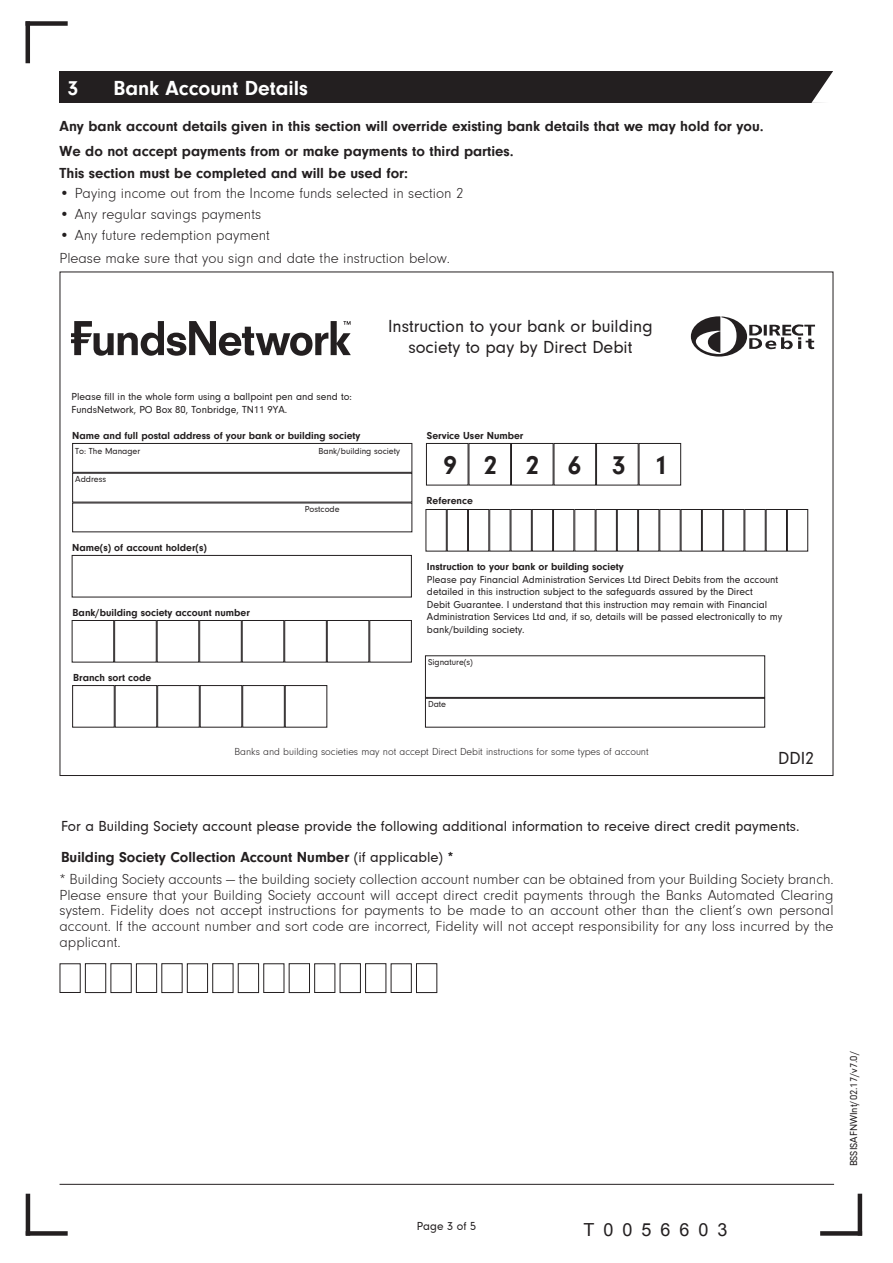
<style>
.page{position:relative;width:893px;height:1263px;background:#fff}
.page>*{position:absolute;margin:0;border:0;box-sizing:border-box;transform-origin:0 0}
.t1{font:700 27px "Neuzeit Gro";letter-spacing:1.05em;color:#231f20}
.t2{font:700 21px "Neuzeit Gro";color:#fff}
.t3{font:18px/21px "Neuzeit Gro";color:#231f20;text-align:center}
.t4{font:18px "Arial";letter-spacing:.5em;color:#231f20}
.t5{font:300 15px/15.8px "Neuzeit Gro";color:#231f20;text-align:justify}
.t6{font:700 15px "Neuzeit Gro";color:#231f20}
.t7{font:15px "Neuzeit Gro";color:#231f20}
.t8{font:12px "Neuzeit Gro";color:#231f20}
.t9{font:10.5px/12.6px "Neuzeit Gro";color:#231f20}
.t10{font:700 10.5px "Neuzeit Gro";color:#231f20}
.t11{font:300 10.5px "Neuzeit Gro";color:#231f20}
.t12{font:9px "Neuzeit Gro";color:#231f20}
.s1{font-weight:400}
</style>
<div class="page">
<div style="left:26px;top:21px;width:42px;height:5px;background:#231f20"></div>
<hr style="left:26px;top:21px;width:4px;height:42px;background:#231f20">
<div style="left:820px;top:1231px;width:42px;height:5px;background:#231f20"></div>
<hr style="left:858px;top:1194px;width:4px;height:41px;background:#231f20">
<hr style="left:26px;top:1194px;width:4px;height:42px;background:#231f20">
<div style="left:26px;top:1231px;width:42px;height:5px;background:#231f20"></div>
<hr style="left:60px;top:1184px;width:774px;height:1px;background:#231f20">
<div style="left:59px;top:71px;width:774px;height:32px;background:#231f20"></div>
<svg style="left:811px;top:71px;width:22px;height:32px"></svg>
<div style="left:72px;top:555px;width:340px;height:42px;border:1px solid #231f20"></div>
<div style="left:72px;top:620px;width:42px;height:42px;border:1px solid #231f20"></div>
<div style="left:114px;top:620px;width:43px;height:42px;border:1px solid #231f20"></div>
<div style="left:199px;top:620px;width:43px;height:42px;border:1px solid #231f20"></div>
<div style="left:284px;top:620px;width:43px;height:42px;border:1px solid #231f20"></div>
<div style="left:327px;top:620px;width:42px;height:42px;border:1px solid #231f20"></div>
<div style="left:369px;top:620px;width:43px;height:42px;border:1px solid #231f20"></div>
<div style="left:72px;top:685px;width:43px;height:43px;border:1px solid #231f20"></div>
<div style="left:115px;top:685px;width:42px;height:43px;border:1px solid #231f20"></div>
<div style="left:157px;top:685px;width:43px;height:43px;border:1px solid #231f20"></div>
<div style="left:242px;top:685px;width:43px;height:43px;border:1px solid #231f20"></div>
<div style="left:285px;top:685px;width:42px;height:43px;border:1px solid #231f20"></div>
<div style="left:72px;top:443px;width:340px;height:30px;border:1px solid #231f20"></div>
<div style="left:72px;top:473px;width:340px;height:29px;border:1px solid #231f20"></div>
<div style="left:72px;top:502px;width:340px;height:30px;border:1px solid #231f20"></div>
<div style="left:426px;top:443px;width:42px;height:42px;border:1px solid #231f20"></div>
<div style="left:468px;top:443px;width:43px;height:42px;border:1px solid #231f20"></div>
<div style="left:511px;top:443px;width:43px;height:42px;border:1px solid #231f20"></div>
<div style="left:554px;top:443px;width:42px;height:42px;border:1px solid #231f20"></div>
<div style="left:596px;top:443px;width:43px;height:42px;border:1px solid #231f20"></div>
<div style="left:639px;top:443px;width:42px;height:42px;border:1px solid #231f20"></div>
<div style="left:425px;top:509px;width:22px;height:43px;border:1px solid #231f20"></div>
<div style="left:447px;top:509px;width:21px;height:43px;border:1px solid #231f20"></div>
<div style="left:468px;top:509px;width:21px;height:43px;border:1px solid #231f20"></div>
<div style="left:489px;top:509px;width:21px;height:43px;border:1px solid #231f20"></div>
<div style="left:510px;top:509px;width:22px;height:43px;border:1px solid #231f20"></div>
<div style="left:532px;top:509px;width:21px;height:43px;border:1px solid #231f20"></div>
<div style="left:553px;top:509px;width:21px;height:43px;border:1px solid #231f20"></div>
<div style="left:574px;top:509px;width:22px;height:43px;border:1px solid #231f20"></div>
<div style="left:596px;top:509px;width:21px;height:43px;border:1px solid #231f20"></div>
<div style="left:617px;top:509px;width:21px;height:43px;border:1px solid #231f20"></div>
<div style="left:638px;top:509px;width:21px;height:43px;border:1px solid #231f20"></div>
<div style="left:659px;top:509px;width:22px;height:43px;border:1px solid #231f20"></div>
<div style="left:681px;top:509px;width:21px;height:43px;border:1px solid #231f20"></div>
<div style="left:702px;top:509px;width:21px;height:43px;border:1px solid #231f20"></div>
<div style="left:723px;top:509px;width:21px;height:43px;border:1px solid #231f20"></div>
<div style="left:744px;top:509px;width:22px;height:43px;border:1px solid #231f20"></div>
<div style="left:766px;top:509px;width:21px;height:43px;border:1px solid #231f20"></div>
<div style="left:787px;top:509px;width:21px;height:43px;border:1px solid #231f20"></div>
<div style="left:425px;top:655px;width:340px;height:43px;border:1px solid #231f20"></div>
<div style="left:425px;top:698px;width:340px;height:30px;border:1px solid #231f20"></div>
<div style="left:60px;top:963px;width:21px;height:30px;border:1px solid #231f20"></div>
<div style="left:85px;top:963px;width:21px;height:30px;border:1px solid #231f20"></div>
<div style="left:110px;top:963px;width:22px;height:30px;border:1px solid #231f20"></div>
<div style="left:136px;top:963px;width:21px;height:30px;border:1px solid #231f20"></div>
<div style="left:161px;top:963px;width:22px;height:30px;border:1px solid #231f20"></div>
<div style="left:187px;top:963px;width:21px;height:30px;border:1px solid #231f20"></div>
<div style="left:212px;top:963px;width:22px;height:30px;border:1px solid #231f20"></div>
<div style="left:238px;top:963px;width:21px;height:30px;border:1px solid #231f20"></div>
<div style="left:263px;top:963px;width:21px;height:30px;border:1px solid #231f20"></div>
<div style="left:289px;top:963px;width:21px;height:30px;border:1px solid #231f20"></div>
<div style="left:314px;top:963px;width:21px;height:30px;border:1px solid #231f20"></div>
<div style="left:340px;top:963px;width:21px;height:30px;border:1px solid #231f20"></div>
<div style="left:365px;top:963px;width:21px;height:30px;border:1px solid #231f20"></div>
<div style="left:391px;top:963px;width:21px;height:30px;border:1px solid #231f20"></div>
<div style="left:416px;top:963px;width:21px;height:30px;border:1px solid #231f20"></div>
<svg style="left:71px;top:321px;width:280px;height:35px"></svg>
<svg style="left:691px;top:316px;width:124px;height:41px"></svg>
<p class="t2" style="left:68px;top:76px;width:12px">3</p>
<p class="t2" style="left:113px;top:76px;width:196px">Bank Account Details</p>
<p class="t6" style="left:60px;top:117px;width:706px">Any bank account details given in this section will override existing bank details that we may hold for you.</p>
<p class="t6" style="left:60px;top:143px;width:456px">We do not accept payments from or make payments to third parties.</p>
<p class="t6" style="left:60px;top:164px;width:350px">This section must be completed and will be used for:</p>
<p class="t5" style="left:60px;top:186px;width:406px">• Paying income out from the Income funds selected in section 2</p>
<p class="t5" style="left:60px;top:207px;width:203px">• Any regular savings payments</p>
<p class="t5" style="left:60px;top:227px;width:212px">• Any future redemption payment</p>
<p class="t5" style="left:60px;top:251px;width:392px">Please make sure that you sign and date the instruction below.</p>
<p class="t9" style="left:72px;top:391px;width:282px">Please fill in the whole form using a ballpoint pen and send to:</p>
<p class="t9" style="left:72px;top:403px;width:217px">FundsNetwork, PO Box 80, Tonbridge, TN11 9YA.</p>
<p class="t3" style="left:388px;top:316px;width:266px">Instruction to your bank or building society to pay by Direct Debit</p>
<p class="t10" style="left:72px;top:429px;width:290px">Name and full postal address of your bank or building society</p>
<p class="t12" style="left:75px;top:446px;width:67px">To: The Manager</p>
<p class="t12" style="left:319px;top:446px;width:83px">Bank/building society</p>
<p class="t12" style="left:75px;top:474px;width:32px">Address</p>
<p class="t12" style="left:305px;top:504px;width:36px">Postcode</p>
<p class="t10" style="left:72px;top:541px;width:136px">Name(s) of account holder(s)</p>
<p class="t10" style="left:73px;top:606px;width:179px">Bank/building society account number</p>
<p class="t10" style="left:73px;top:671px;width:80px">Branch sort code</p>
<p class="t10" style="left:427px;top:429px;width:98px">Service User Number</p>
<p class="t1" style="left:443px;top:450px;width:226px">922631</p>
<p class="t10" style="left:426px;top:494px;width:48px">Reference</p>
<p class="t10" style="left:427px;top:560px;width:198px">Instruction to your bank or building society</p>
<p class="t9" style="left:427px;top:573px;width:357px">Please pay Financial Administration Services Ltd Direct Debits from the account detailed in this instruction subject to the safeguards assured by the Direct<br>Debit Guarantee. I understand that this instruction may remain with Financial Administration Services Ltd and, if so, details will be passed electronically to my bank/building society.</p>
<p class="t12" style="left:428px;top:657px;width:46px">Signature(s)</p>
<p class="t12" style="left:428px;top:699px;width:20px">Date</p>
<p class="t11" style="left:234px;top:746px;width:416px">Banks and building societies may not accept Direct Debit instructions for some types of account</p>
<p class="t3" style="left:778px;top:748px;width:38px">DDI2</p>
<p class="t7" style="left:61px;top:818px;width:740px">For a Building Society account please provide the following additional information to receive direct credit payments.</p>
<p class="t6" style="left:61px;top:848px;width:394px">Building Society Collection Account Number <span class="s1">(if applicable)</span> *</p>
<p class="t5" style="left:60px;top:871px;width:776px">* Building Society accounts — the building society collection account number can be obtained from your Building Society branch.<br>Please ensure that your Building Society account will accept direct credit payments through the Banks Automated Clearing system. Fidelity does not accept instructions for payments to be made to an account other than the client’s own personal account. If the account number and sort code are incorrect, Fidelity will not accept responsibility for any loss incurred by the applicant.</p>
<p class="t8" style="left:417px;top:1219px;width:61px">Page 3 of 5</p>
<p class="t4" style="left:583px;top:1218px;width:146px">T0056603</p>
<p class="t9" style="left:848px;top:1166px;width:117px;rotate:-90deg">BSSISAFNWInt/02.17/v7.0/</p>
</div>
